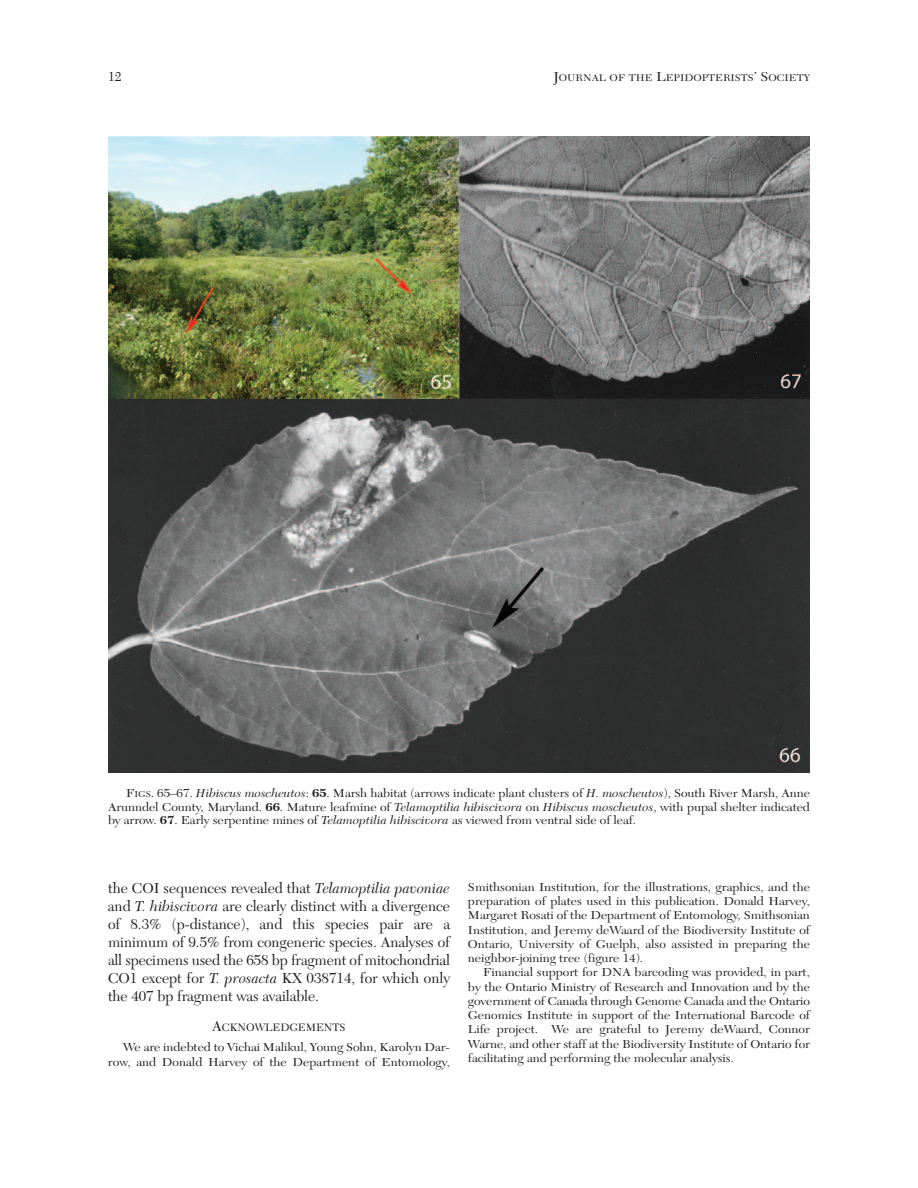
<style>
.page{position:relative;width:918px;height:1188px;background:#fff}
.page>*{position:absolute;margin:0;border:0;box-sizing:border-box;transform-origin:0 0}
.t1{font:15px/18px "New Caledonia";letter-spacing:-.005em;color:#231f20;text-align:justify}
.t2{font:13.5px "New Caledonia";color:#231f20}
.t3{font:12px/14.2px "New Caledonia";letter-spacing:-.005em;color:#231f20;text-align:justify;scale:1.09 1}
.t4{font:11.25px "New Caledonia";letter-spacing:-.005em;color:#231f20}
.t5{font:10.2px "New Caledonia";color:#231f20;scale:1.09 1}
.s1{color:#fff}
.s2{font-size:13.5px}
.s3{font-size:9px}
.s4{font-style:italic}
.s5{font-weight:700}
.s6{font-size:15px}
</style>
<div class="page">
<img style="left:108px;top:136px;width:702px;height:637px">
<p class="t2" style="left:108px;top:70px;width:30px">12<span class="s1">12</span></p>
<p class="t5" style="left:553px;top:73px;width:237px"><span class="s2">J</span>OURNAL OF THE <span class="s2">L</span>EPIDOPTERISTS<span class="s2">’ S</span>OCIETY</p>
<p class="t3" style="left:108px;top:788px;width:646px;line-height:13.5px;text-indent:18px">F<span class="s3">IGS</span>. 65–67. <span class="s4">Hibiscus moscheutos</span>: <span class="s5">65</span>. Marsh habitat (arrows indicate plant clusters of <span class="s4">H. moscheutos</span>), South River Marsh, Anne Arunndel County, Maryland. <span class="s5">66</span>. Mature leafmine of <span class="s4">Telamoptilia hibiscivora</span> on <span class="s4">Hibiscus moscheutos</span>, with pupal shelter indicated by arrow. <span class="s5">67</span>. Early serpentine mines of <span class="s4">Telamoptilia hibiscivora</span> as viewed from ventral side of leaf.</p>
<p class="t1" style="left:108px;top:881px;width:344px">the COI sequences revealed that <span class="s4">Telamoptilia pavoniae </span>and <span class="s4">T. hibiscivora</span> are clearly distinct with a divergence of 8.3% (p-distance), and this species pair are a minimum of 9.5% from congeneric species. Analyses of all specimens used the 658 bp fragment of mitochondrial CO1 except for <span class="s4">T. prosacta</span> KX 038714, for which only the 407 bp fragment was available.</p>
<p class="t4" style="left:212px;top:1023px;width:135px"><span class="s6">A</span>CKNOWLEDGEMENTS</p>
<p class="t3" style="left:108px;top:1042px;width:315px;text-align:right">We are indebted to Vichai Malikul, Young Sohn, Karolyn Dar&shy;row, and Donald Harvey of the Department of Entomology,</p>
<p class="t3" style="left:468px;top:881px;width:315px">Smithsonian Institution, for the illustrations, graphics, and the preparation of plates used in this publication. Donald Harvey, Margaret Rosati of the Department of Entomology, Smithsonian Institution, and Jeremy deWaard of the Biodiversity Institute of Ontario, University of Guelph, also assisted in preparing the neighbor-joining tree (figure 14).</p>
<p class="t3" style="left:468px;top:967px;width:315px;text-indent:15px">Financial support for DNA barcoding was provided, in part, by the Ontario Ministry of Research and Innovation and by the government of Canada through Genome Canada and the Ontario Genomics Institute in support of the International Barcode of Life project. We are grateful to Jeremy deWaard, Connor Warne, and other staff at the Biodiversity Institute of Ontario for facilitating and performing the molecular analysis.</p>
</div>
